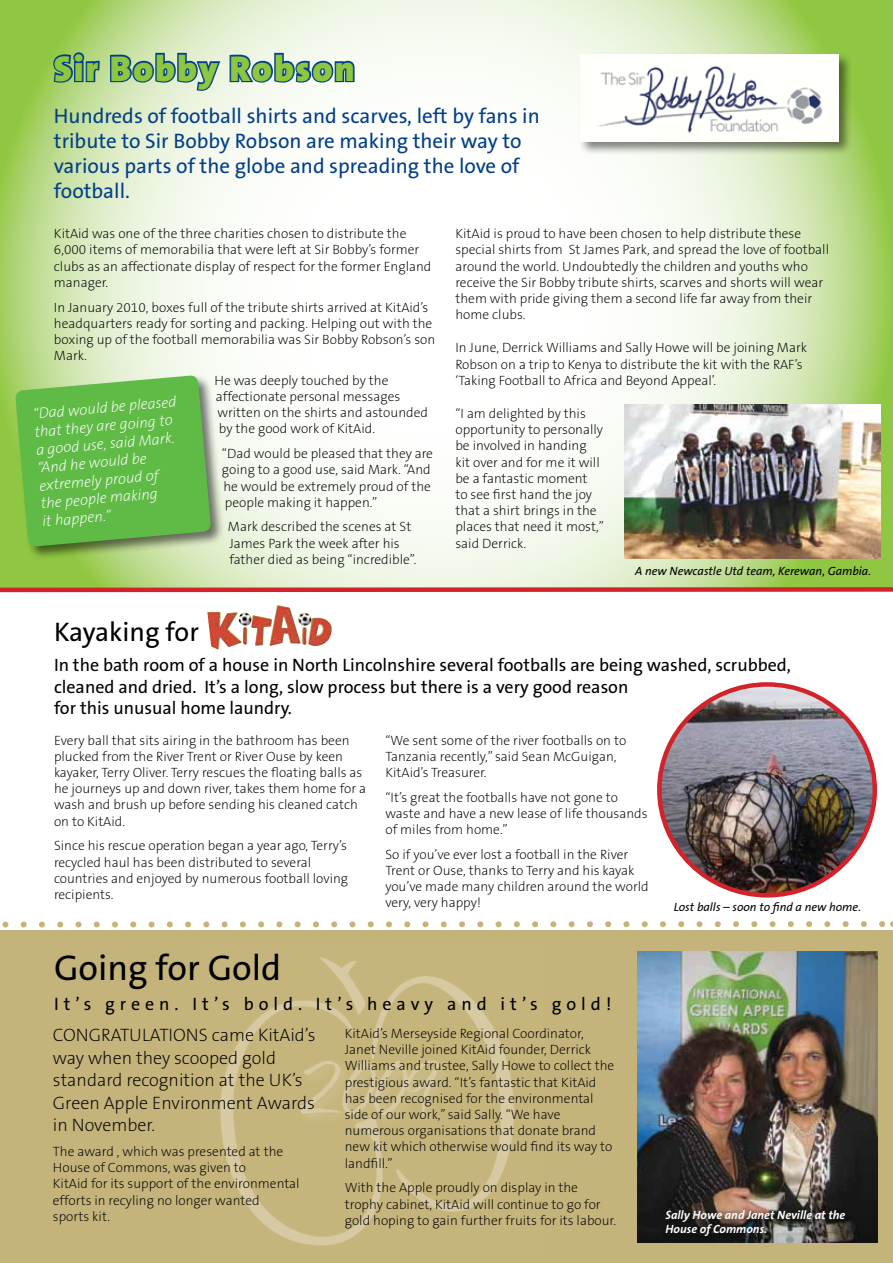
<style>
.page{position:relative;width:893px;height:1263px;background:#fff}
.page>*{position:absolute;margin:0;border:0;box-sizing:border-box;transform-origin:0 0}
.t1{font:900 36px "The Sans B9";letter-spacing:.05em;color:#8dc63f}
.t2{font:36px "The Sans B5 Plain";color:#000}
.t3{font:27px "The Sans B5 Plain";color:#000}
.t4{font:21px/25.2px "The Sans B5 Plain";color:#023f88}
.t5{font:18px/21.6px "The Sans B5 Plain";color:#000}
.t6{font:200 18px/22.5px "The Sans B2";color:#000}
.t7{font:18px "The Sans B5 Plain";letter-spacing:.275em;color:#000}
.t8{font:italic 200 15px/18px "The Sans B2";color:#fff}
.t9{font:200 13.5px/16.2px "The Sans B2";color:#000}
.t10{font:italic 12px "The Sans B5 Plain";color:#000}
.t11{font:italic 700 12px/14.4px "The Sans B7";color:#fff}
</style>
<div class="page">
<div style="left:0;top:930px;width:893px;height:333px;background:#c4b37b"></div>
<img style="left:220px;top:957px;width:294px;height:289px">
<svg style="left:0;top:0;width:893px;height:585px"></svg>
<svg style="left:52px;top:51px;width:49px;height:33px;background:#64947b"></svg>
<svg style="left:109px;top:51px;width:113px;height:50px;background:#a2beb6"></svg>
<svg style="left:228px;top:51px;width:128px;height:34px"></svg>
<img style="left:638px;top:951px;width:239px;height:292px">
<img style="left:269px;top:605px;width:10px;height:41px">
<svg style="left:0;top:585px;width:893px;height:8px;background:#d47969"></svg>
<svg style="left:2px;top:921px;width:891px;height:7px"></svg>
<div style="left:578px;top:52px;width:275px;height:103px;background:#000;opacity:.5"></div>
<img style="left:580px;top:54px;width:259px;height:87px">
<div style="left:13px;top:373px;width:211px;height:187px;background:#000;opacity:.54"></div>
<svg style="left:15px;top:375px;width:196px;height:172px;background:#68bb4d"></svg>
<img style="left:659px;top:684px;width:216px;height:211px">
<img style="left:624px;top:405px;width:257px;height:153px">
<div style="left:660px;top:1205px;width:195px;height:41px;background:#000;opacity:.75"></div>
<h1 class="t1" style="left:54px;top:49px;width:302px">Sir Bobby Robson</h1>
<h3 class="t4" style="left:54px;top:104px;width:487px">Hundreds of football shirts and scarves, left by fans in tribute to Sir Bobby Robson are making their way to various parts of the globe and spreading the love of football.</h3>
<p class="t9" style="left:54px;top:226px;width:379px">KitAid was one of the three charities chosen to distribute the 6,000 items of memorabilia that were left at Sir Bobby’s former clubs as an affectionate display of respect for the former England manager.</p>
<p class="t9" style="left:54px;top:299px;width:383px">In January 2010, boxes full of the tribute shirts arrived at KitAid’s headquarters ready for sorting and packing. Helping out with the boxing up of the football memorabilia was Sir Bobby Robson’s son Mark.</p>
<p class="t9" style="left:214px;top:373px;width:215px">He was deeply touched by the affectionate personal messages written on the shirts and astounded by the good work of KitAid.</p>
<p class="t9" style="left:222px;top:446px;width:213px">“Dad would be pleased that they are going to a good use, said Mark. “And he would be extremely proud of the people making it happen.”</p>
<p class="t9" style="left:228px;top:519px;width:190px">Mark described the scenes at St<br>James Park the week after his father died as being “incredible”.</p>
<p class="t8" style="left:32px;top:405px;width:145px;rotate:-5deg">“Dad would be pleased that they are going to a good use, said Mark. “And he would be extremely proud of the people making<br>it happen.”</p>
<p class="t9" style="left:455px;top:226px;width:375px">KitAid is proud to have been chosen to help distribute these special shirts from St James Park, and spread the love of football around the world. Undoubtedly the children and youths who receive the Sir Bobby tribute shirts, scarves and shorts will wear them with pride giving them a second life far away from their home clubs.</p>
<p class="t9" style="left:455px;top:340px;width:353px">In June, Derrick Williams and Sally Howe will be joining Mark<br>Robson on a trip to Kenya to distribute the kit with the RAF’s ‘Taking Football to Africa and Beyond Appeal’.</p>
<p class="t9" style="left:455px;top:406px;width:150px">“I am delighted by this opportunity to personally be involved in handing kit over and for me it will be a fantastic moment<br>to see first hand the joy that a shirt brings in the places that need it most,” said Derrick.</p>
<p class="t10" style="left:635px;top:565px;width:237px">A new Newcastle Utd team, Kerewan, Gambia.</p>
<h2 class="t3" style="left:54px;top:617px;width:146px">Kayaking for</h2>
<h3 class="t5" style="left:54px;top:655px;width:739px">In the bath room of a house in North Lincolnshire several footballs are being washed, scrubbed, cleaned and dried. It’s a long, slow process but there is a very good reason<br>for this unusual home laundry.</h3>
<p class="t9" style="left:54px;top:732px;width:314px">Every ball that sits airing in the bathroom has been plucked from the River Trent or River Ouse by keen kayaker, Terry Oliver. Terry rescues the floating balls as he journeys up and down river, takes them home for a wash and brush up before sending his cleaned catch on to KitAid.</p>
<p class="t9" style="left:54px;top:838px;width:296px">Since his rescue operation began a year ago, Terry’s recycled haul has been distributed to several countries and enjoyed by numerous football loving recipients.</p>
<p class="t9" style="left:385px;top:732px;width:242px">“We sent some of the river footballs on to<br>Tanzania recently,” said Sean McGuigan,<br>KitAid’s Treasurer.</p>
<p class="t9" style="left:385px;top:789px;width:264px">“It’s great the footballs have not gone to waste and have a new lease of life thousands of miles from home.”</p>
<p class="t9" style="left:385px;top:846px;width:265px">So if you’ve ever lost a football in the River Trent or Ouse, thanks to Terry and his kayak you’ve made many children around the world very, very happy!</p>
<h1 class="t2" style="left:54px;top:949px;width:229px">Going for Gold</h1>
<h3 class="t7" style="left:54px;top:994px;width:559px">It’s green. It’s bold. It’s heavy and it’s gold!</h3>
<h3 class="t6" style="left:53px;top:1024px;width:264px;text-indent:159px">came KitAid’s way when they scooped gold standard recognition at the UK’s<br>Green Apple Environment Awards in November.</h3>
<p class="t9" style="left:53px;top:1144px;width:248px">The award , which was presented at the<br>House of Commons, was given to<br>KitAid for its support of the environmental efforts in recyling no longer wanted<br>sports kit.</p>
<h3 class="t6" style="left:53px;top:1024px;width:59px">Congratu</h3>
<h3 class="t6" style="left:142px;top:1024px;width:19px">lations</h3>
<p class="t9" style="left:345px;top:1026px;width:271px">KitAid’s Merseyside Regional Coordinator, Janet Neville joined KitAid founder, Derrick Williams and trustee, Sally Howe to collect the prestigious award. “It’s fantastic that KitAid has been recognised for the environmental side of our work,” said Sally. “We have numerous organisations that donate brand new kit which otherwise would find its way to landfill.”</p>
<p class="t9" style="left:345px;top:1180px;width:273px">With the Apple proudly on display in the trophy cabinet, KitAid will continue to go for gold hoping to gain further fruits for its labour.</p>
<p class="t10" style="left:674px;top:901px;width:189px">Lost balls – soon to find a new home.</p>
<p class="t11" style="left:665px;top:1208px;width:181px">Sally Howe and Janet Neville at the<br>House of Commons.</p>
</div>
